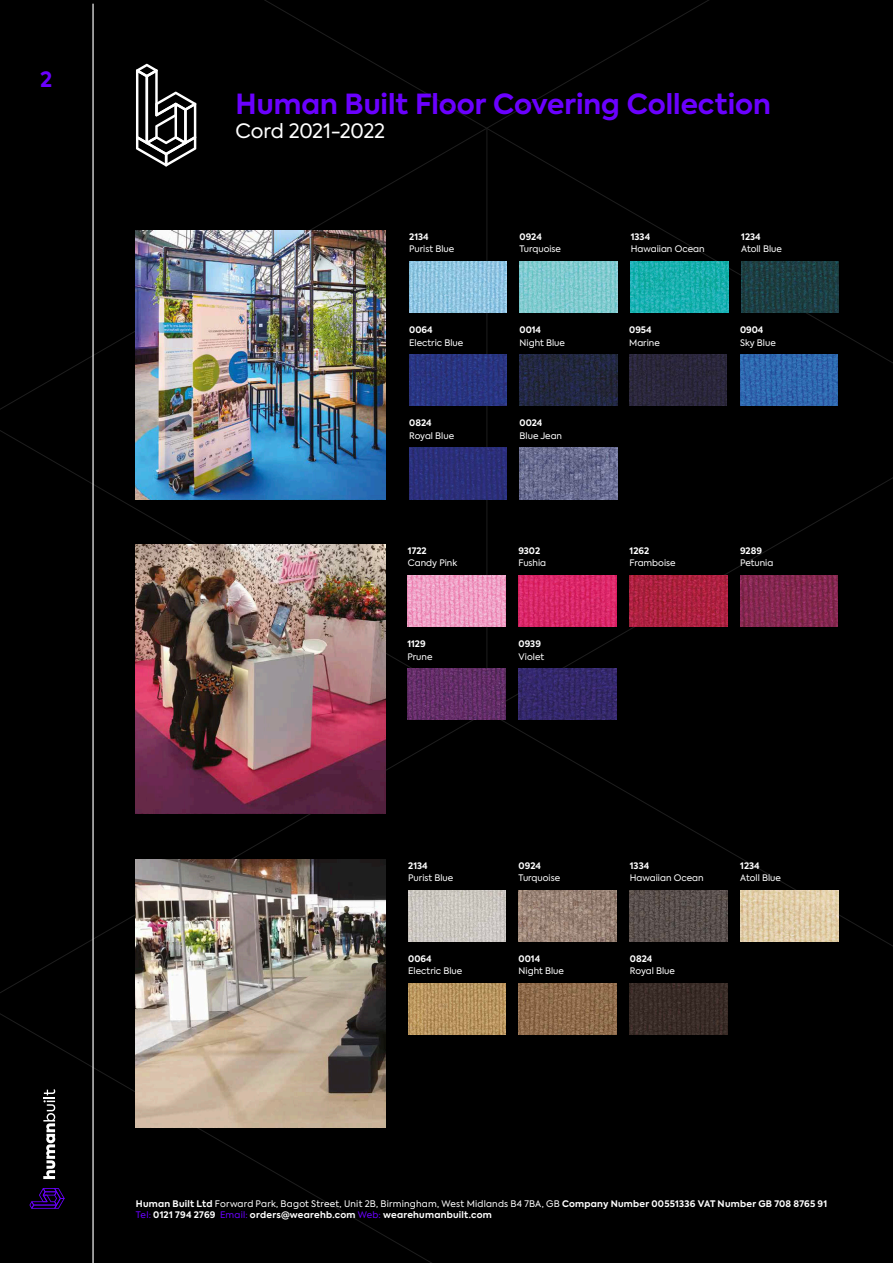
<style>
.page{position:relative;width:893px;height:1263px;background:#000}
.page>*{position:absolute;margin:0;border:0;box-sizing:border-box;transform-origin:0 0}
.t1{font:700 27.6px "Axiforma";color:#6b00ff}
.t2{font:700 21px "Axiforma";color:#6b00ff}
.t3{font:19.65px "Axiforma";letter-spacing:-.015em;color:#fff}
.t4{font:9px "Axiforma";color:#fff}
.t5{font:700 9px/10.8px "Axiforma";letter-spacing:.03em;color:#fff}
.t6{font:700 9px "Axiforma";color:#fff}
.s1{font-weight:400}
.s2{font-weight:400;color:#6b00ff}
</style>
<div class="page">
<hr style="left:92px;top:4px;width:2px;height:1259px;background:#fff">
<svg style="left:43px;top:1089px;width:12px;height:90px"></svg>
<svg style="left:29px;top:1188px;width:36px;height:21px"></svg>
<img style="left:408px;top:575px;width:98px;height:51px">
<img style="left:518px;top:575px;width:98px;height:51px">
<img style="left:630px;top:575px;width:97px;height:51px">
<img style="left:740px;top:575px;width:98px;height:51px">
<img style="left:407px;top:669px;width:98px;height:51px">
<img style="left:519px;top:669px;width:97px;height:51px">
<img style="left:136px;top:544px;width:250px;height:269px">
<img style="left:408px;top:890px;width:98px;height:51px">
<img style="left:519px;top:890px;width:97px;height:51px">
<img style="left:630px;top:890px;width:98px;height:51px">
<img style="left:740px;top:890px;width:98px;height:51px">
<img style="left:408px;top:983px;width:98px;height:52px">
<img style="left:519px;top:983px;width:97px;height:52px">
<img style="left:630px;top:983px;width:98px;height:52px">
<img style="left:136px;top:859px;width:250px;height:269px">
<img style="left:136px;top:230px;width:250px;height:269px">
<img style="left:409px;top:261px;width:98px;height:52px">
<img style="left:520px;top:261px;width:97px;height:52px">
<img style="left:631px;top:261px;width:97px;height:52px">
<img style="left:741px;top:261px;width:98px;height:52px">
<img style="left:740px;top:355px;width:98px;height:51px">
<img style="left:409px;top:355px;width:98px;height:51px">
<img style="left:520px;top:355px;width:97px;height:51px">
<img style="left:409px;top:448px;width:98px;height:51px">
<img style="left:520px;top:448px;width:97px;height:51px">
<img style="left:629px;top:355px;width:98px;height:51px">
<svg style="left:136px;top:64px;width:60px;height:102px"></svg>
<h2 class="t2" style="left:40px;top:65px;width:14px">2</h2>
<p class="t1" style="left:235px;top:85px;width:537px">Human Built Floor Covering Collection</p>
<p class="t3" style="left:235px;top:118px;width:151px">Cord 2021-2022</p>
<p class="t6" style="left:409px;top:231px;width:21px">2134</p>
<p class="t4" style="left:409px;top:243px;width:47px">Purist Blue</p>
<p class="t6" style="left:520px;top:231px;width:24px">0924</p>
<p class="t4" style="left:520px;top:243px;width:43px">Turquoise</p>
<p class="t6" style="left:631px;top:231px;width:21px">1334</p>
<p class="t4" style="left:631px;top:243px;width:75px">Hawaiian Ocean</p>
<p class="t6" style="left:741px;top:231px;width:21px">1234</p>
<p class="t4" style="left:741px;top:243px;width:42px">Atoll Blue</p>
<p class="t6" style="left:409px;top:324px;width:25px">0064</p>
<p class="t4" style="left:409px;top:337px;width:56px">Electric Blue</p>
<p class="t6" style="left:520px;top:324px;width:23px">0014</p>
<p class="t4" style="left:520px;top:337px;width:47px">Night Blue</p>
<p class="t6" style="left:629px;top:324px;width:24px">0954</p>
<p class="t4" style="left:629px;top:337px;width:32px">Marine</p>
<p class="t6" style="left:740px;top:324px;width:25px">0904</p>
<p class="t4" style="left:740px;top:337px;width:37px">Sky Blue</p>
<p class="t6" style="left:409px;top:417px;width:24px">0824</p>
<p class="t4" style="left:409px;top:430px;width:47px">Royal Blue</p>
<p class="t6" style="left:520px;top:417px;width:24px">0024</p>
<p class="t4" style="left:520px;top:430px;width:44px">Blue Jean</p>
<p class="t6" style="left:408px;top:544px;width:20px">1722</p>
<p class="t4" style="left:408px;top:557px;width:51px">Candy Pink</p>
<p class="t6" style="left:518px;top:544px;width:23px">9302</p>
<p class="t4" style="left:518px;top:557px;width:29px">Fushia</p>
<p class="t6" style="left:630px;top:544px;width:21px">1262</p>
<p class="t4" style="left:630px;top:557px;width:48px">Framboise</p>
<p class="t6" style="left:740px;top:544px;width:24px">9289</p>
<p class="t4" style="left:740px;top:557px;width:35px">Petunia</p>
<p class="t6" style="left:407px;top:638px;width:20px">1129</p>
<p class="t4" style="left:407px;top:650px;width:27px">Prune</p>
<p class="t6" style="left:519px;top:638px;width:24px">0939</p>
<p class="t4" style="left:519px;top:650px;width:27px">Violet</p>
<p class="t6" style="left:408px;top:859px;width:21px">2134</p>
<p class="t4" style="left:408px;top:872px;width:47px">Purist Blue</p>
<p class="t6" style="left:408px;top:952px;width:25px">0064</p>
<p class="t4" style="left:408px;top:965px;width:56px">Electric Blue</p>
<p class="t6" style="left:519px;top:859px;width:24px">0924</p>
<p class="t4" style="left:519px;top:872px;width:43px">Turquoise</p>
<p class="t6" style="left:519px;top:952px;width:23px">0014</p>
<p class="t4" style="left:519px;top:965px;width:47px">Night Blue</p>
<p class="t6" style="left:630px;top:859px;width:21px">1334</p>
<p class="t4" style="left:630px;top:872px;width:75px">Hawaiian Ocean</p>
<p class="t6" style="left:630px;top:952px;width:24px">0824</p>
<p class="t4" style="left:630px;top:965px;width:47px">Royal Blue</p>
<p class="t6" style="left:740px;top:859px;width:21px">1234</p>
<p class="t4" style="left:740px;top:872px;width:42px">Atoll Blue</p>
<p class="t5" style="left:136px;top:1198px;width:693px">Human Built Ltd <span class="s1">Forward Park, Bagot Street, Unit 2B, Birmingham, West Midlands B4 7BA, GB</span> Company Number 00551336 VAT Number GB 708 8765 91<br><span class="s2">Tel:</span> 0121 794 2769 <span class="s2">Email:</span> orders@wearehb.com <span class="s2">Web:</span> wearehumanbuilt.com</p>
</div>
